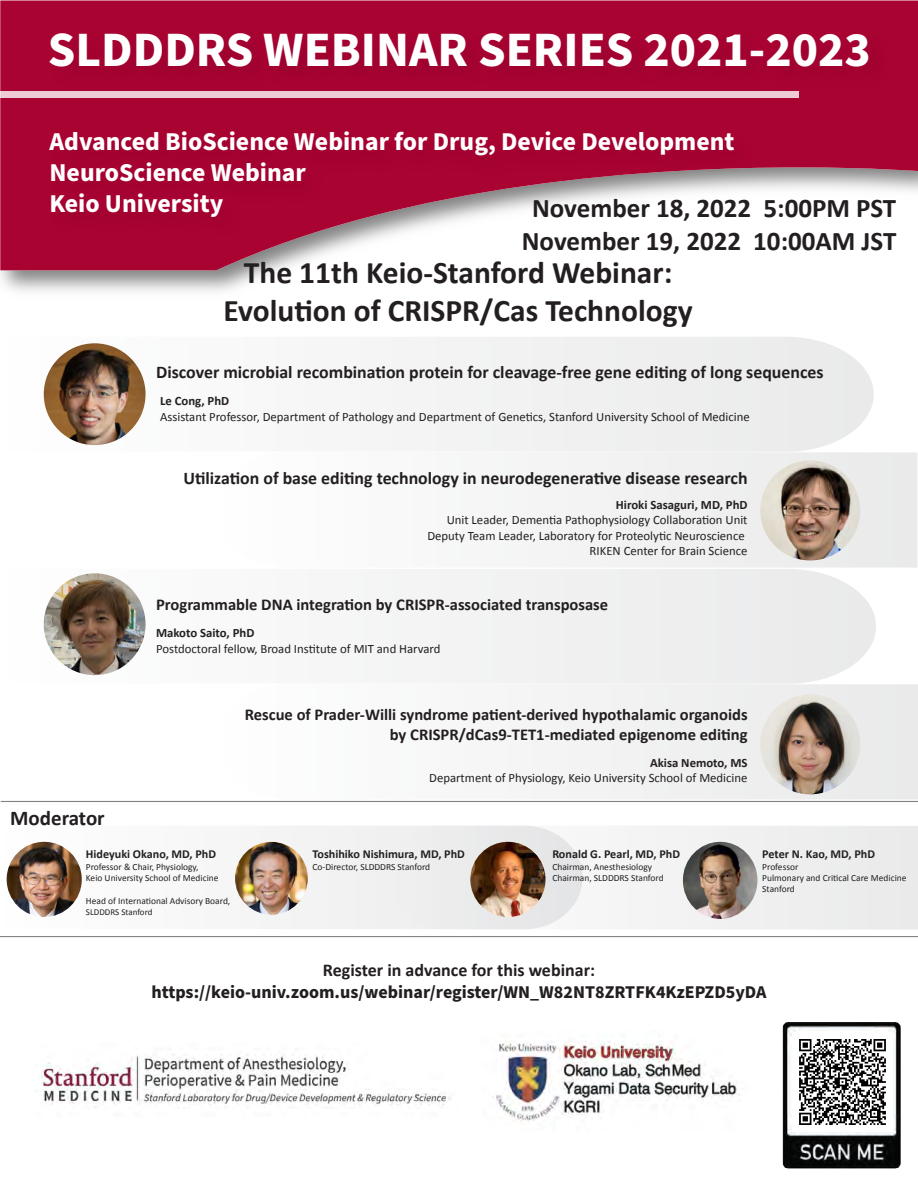
<style>
.page{position:relative;width:918px;height:1188px;background:#fff}
.page>*{position:absolute;margin:0;border:0;box-sizing:border-box;transform-origin:0 0}
.t1{font:700 49.5px "Source Sans Pro";color:#fff}
.t2{font:700 31.5px/37.8px "Calibri";color:#231f20;text-align:center}
.t3{font:700 27px/32.8px "Calibri";color:#231f20;text-align:center}
.t4{font:700 25.65px/30.9px "Source Sans Pro";color:#fff}
.t5{font:700 21px "Calibri";color:#231f20}
.t6{font:700 18px "Source Sans Pro";color:#231f20}
.t7{font:700 18px "Calibri";color:#231f20}
.t8{font:700 17.85px "Calibri";color:#231f20}
.t9{font:700 16.65px/20px "Calibri";color:#231f20;text-align:right}
.t10{font:12.75px/15.3px "Calibri";color:#231f20;text-align:right}
.t11{font:700 12.75px "Calibri";color:#231f20}
.t12{font:700 12.15px "Calibri";color:#231f20}
.t13{font:9.45px/11.4px "Calibri";color:#231f20}
.t14{font:9px "Calibri";color:#231f20}
</style>
<div class="page">
<div style="left:522px;top:452px;width:395px;height:116px;background:#f0f0f1"></div>
<svg style="left:43px;top:569px;width:833px;height:115px"></svg>
<svg style="left:43px;top:337px;width:831px;height:115px"></svg>
<div style="left:512px;top:825px;width:406px;height:105px;background:#efeff0"></div>
<svg style="left:6px;top:826px;width:577px;height:103px"></svg>
<div style="left:523px;top:684px;width:395px;height:116px;background:#f0f0f1"></div>
<svg style="left:0;top:0;width:918px;height:270px;fill:#a90332"></svg>
<img style="left:37px;top:178px;width:731px;height:108px">
<div style="left:36px;top:12px;width:868px;height:166px;background:#a80231"></div>
<div style="left:0;top:57px;width:854px;height:97px;background:#a90332"></div>
<div style="left:0;top:92px;width:799px;height:6px;background:#edccd6"></div>
<img style="left:783px;top:1023px;width:117px;height:145px">
<img style="left:39px;top:1054px;width:412px;height:54px">
<img style="left:760px;top:460px;width:100px;height:100px;border-radius:50px">
<img style="left:44px;top:573px;width:102px;height:102px;border-radius:51px">
<img style="left:235px;top:842px;width:73px;height:73px;border-radius:36px">
<img style="left:470px;top:842px;width:76px;height:75px;border-radius:38px">
<img style="left:683px;top:842px;width:74px;height:77px">
<img style="left:7px;top:842px;width:75px;height:75px;border-radius:38px">
<img style="left:793px;top:1032px;width:99px;height:100px">
<img style="left:760px;top:694px;width:100px;height:100px;border-radius:50px">
<img style="left:44px;top:343px;width:102px;height:102px;border-radius:51px">
<img style="left:492px;top:1040px;width:248px;height:82px">
<hr style="left:1px;top:801px;width:917px;height:1px;background:#808285">
<hr style="left:0;top:936px;width:918px;height:1px;background:#808285">
<h1 class="t1" style="left:48px;top:16px;width:824px">SLDDDRS WEBINAR SERIES 2021-2023</h1>
<h3 class="t4" style="left:49px;top:127px;width:687px">Advanced BioScience Webinar for Drug, Device Development<br>NeuroScience Webinar<br>Keio University</h3>
<h3 class="t3" style="left:522px;top:191px;width:376px">November 18, 2022 5:00PM PST<br>November 19, 2022 10:00AM JST</h3>
<h2 class="t2" style="left:224px;top:253px;width:471px">The 11th Keio-Stanford Webinar:<br>Evolution of CRISPR/Cas Technology</h2>
<h3 class="t8" style="left:156px;top:360px;width:669px">Discover microbial recombination protein for cleavage-free gene editing of long sequences</h3>
<p class="t11" style="left:160px;top:392px;width:71px">Le Cong, PhD</p>
<p class="t10" style="left:160px;top:408px;width:591px">Assistant Professor, Department of Pathology and Department of Genetics, Stanford University School of Medicine</p>
<h3 class="t8" style="left:183px;top:465px;width:566px">Utilization of base editing technology in neurodegenerative disease research</h3>
<p class="t11" style="left:616px;top:496px;width:133px">Hiroki Sasaguri, MD, PhD</p>
<p class="t10" style="left:427px;top:512px;width:322px">Unit Leader, Dementia Pathophysiology Collaboration Unit<br>Deputy Team Leader, Laboratory for Proteolytic Neuroscience<br>RIKEN Center for Brain Science</p>
<h3 class="t9" style="left:156px;top:594px;width:454px">Programmable DNA integration by CRISPR-associated transposase</h3>
<p class="t11" style="left:156px;top:624px;width:100px">Makoto Saito, PhD</p>
<p class="t10" style="left:156px;top:640px;width:286px">Postdoctoral fellow, Broad Institute of MIT and Harvard</p>
<h3 class="t9" style="left:245px;top:704px;width:504px">Rescue of Prader-Willi syndrome patient-derived hypothalamic organoids by CRISPR/dCas9-TET1-mediated epigenome editing</h3>
<h3 class="t5" style="left:10px;top:804px;width:96px">Moderator</h3>
<p class="t12" style="left:86px;top:846px;width:132px">Hideyuki Okano, MD, PhD</p>
<p class="t13" style="left:86px;top:861px;width:134px">Professor &amp; Chair, Physiology,<br>Keio University School of Medicine</p>
<p class="t13" style="left:86px;top:895px;width:146px">Head of International Advisory Board,</p>
<p class="t14" style="left:86px;top:905px;width:68px">SLDDDRS Stanford</p>
<p class="t11" style="left:650px;top:754px;width:99px">Akisa Nemoto, MS</p>
<p class="t10" style="left:429px;top:770px;width:320px">Department of Physiology, Keio University School of Medicine</p>
<p class="t12" style="left:313px;top:846px;width:154px">Toshihiko Nishimura, MD, PhD</p>
<p class="t13" style="left:313px;top:861px;width:119px">Co-Director, SLDDDRS Stanford</p>
<p class="t12" style="left:552px;top:846px;width:129px">Ronald G. Pearl, MD, PhD</p>
<p class="t13" style="left:552px;top:861px;width:113px">Chairman, Anesthesiology<br>Chairman, SLDDDRS Stanford</p>
<p class="t12" style="left:762px;top:846px;width:114px">Peter N. Kao, MD, PhD</p>
<p class="t13" style="left:762px;top:861px;width:146px">Professor<br>Pulmonary and Critical Care Medicine<br>Stanford</p>
<h3 class="t7" style="left:323px;top:957px;width:274px">Register in advance for this webinar:</h3>
<h3 class="t6" style="left:151px;top:979px;width:617px">https://keio-univ.zoom.us/webinar/register/WN_W82NT8ZRTFK4KzEPZD5yDA</h3>
</div>
